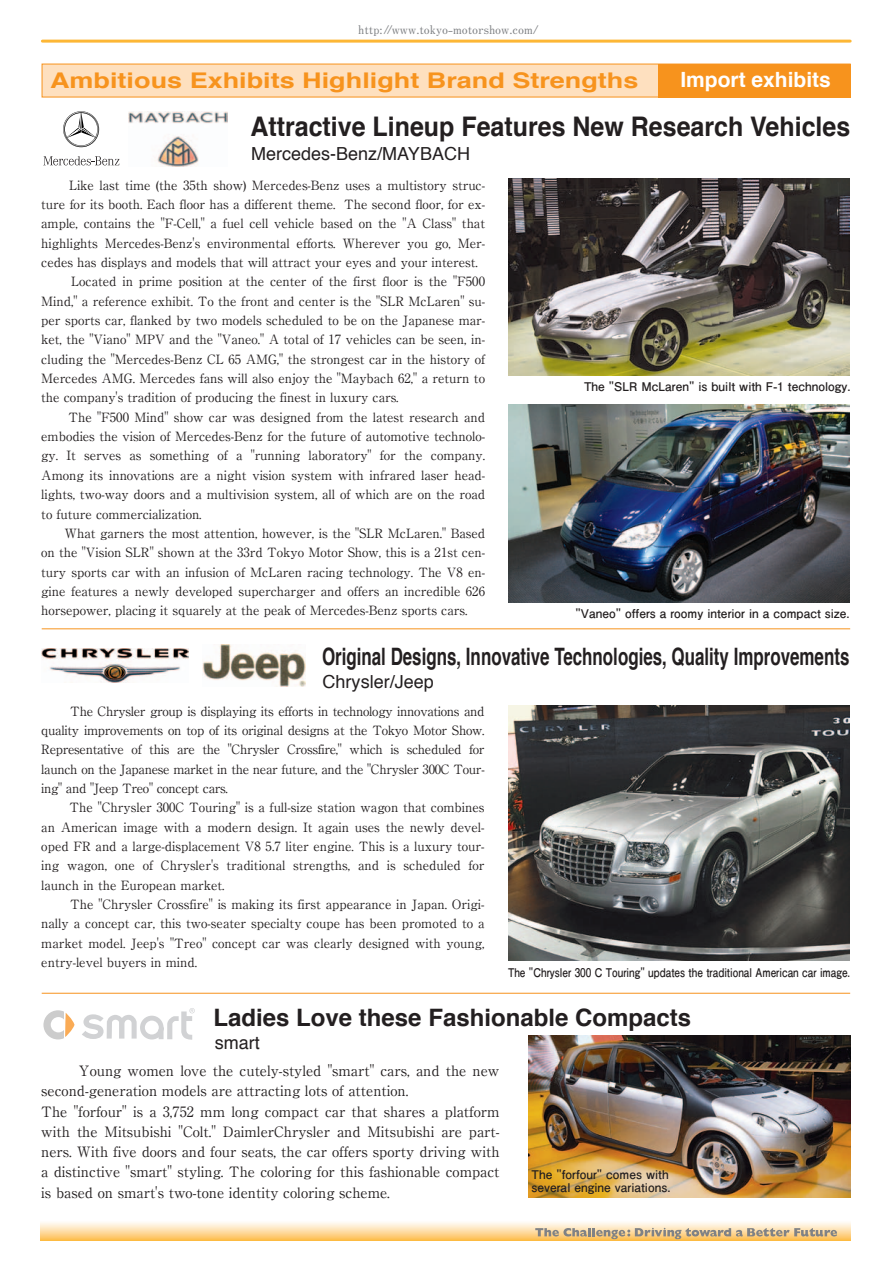
<style>
.page{position:relative;width:893px;height:1263px;background:#fff}
.page>*{position:absolute;margin:0;border:0;box-sizing:border-box;transform-origin:0 0}
.t1{font:700 27px "Helvetica";color:#231f20;scale:.92 1}
.t2{font:700 24px "Helvetica";color:#231f20;scale:.7 1}
.t3{font:700 24px "Helvetica";color:#231f20}
.t4{font:700 21.6px "Helvetica";color:#f7931d;scale:1.25 1}
.t5{font:700 21px "Helvetica";color:#fff}
.t6{font:18px "Helvetica";color:#231f20}
.t7{font:14.25px/20.2px "Ryumin Pro";color:#231f20}
.t8{font:12.75px/19.4px "Ryumin Pro";color:#231f20;text-align:justify}
.t9{font:700 12px/13.5px "Futo Go B101 Pro";color:#231f20}
.t10{font:700 12px "Futo Go B101 Pro";color:#231f20;scale:.84 1}
.t11{font:700 12px "Futo Min A101 Pro";color:#808285}
</style>
<div class="page">
<div style="left:42px;top:64px;width:808px;height:33px;background:#fee0bf"></div>
<div style="left:658px;top:64px;width:192px;height:33px;background:#f7931d"></div>
<div style="left:40px;top:1219px;width:810px;height:22px;background:linear-gradient(to bottom,#feffff,#fec057)"></div>
<hr style="left:42px;top:40px;width:808px;height:3px;background:#fdb735">
<svg style="left:535px;top:1228px;width:302px;height:11px;background:#ceb589"></svg>
<hr style="left:42px;top:628px;width:808px;height:1px;background:#f7931d">
<hr style="left:42px;top:993px;width:808px;height:1px;background:#f7931d">
<svg style="left:43px;top:156px;width:77px;height:9px"></svg>
<svg style="left:63px;top:111px;width:36px;height:36px"></svg>
<img style="left:203px;top:645px;width:102px;height:41px">
<img style="left:129px;top:111px;width:98px;height:56px">
<img style="left:508px;top:178px;width:341px;height:198px">
<img style="left:508px;top:405px;width:341px;height:197px">
<img style="left:508px;top:705px;width:341px;height:255px">
<img style="left:529px;top:1036px;width:321px;height:161px">
<img style="left:42px;top:648px;width:147px;height:35px">
<svg style="left:43px;top:1010px;width:31px;height:29px"></svg>
<svg style="left:82px;top:1008px;width:113px;height:32px"></svg>
<p class="t11" style="left:358px;top:20px;width:182px">http://www.tokyo-motorshow.com/</p>
<h3 class="t4" style="left:50px;top:65px;width:472px">Ambitious Exhibits Highlight Brand Strengths</h3>
<h1 class="t1" style="left:250px;top:108px;width:653px">Attractive Lineup Features New Research Vehicles</h1>
<h3 class="t6" style="left:251px;top:142px;width:220px">Mercedes-Benz/MAYBACH</h3>
<h3 class="t5" style="left:680px;top:66px;width:152px">Import exhibits</h3>
<p class="t8" style="left:69px;top:174px;width:417px">Like last time (the 35th show) Mercedes-Benz uses a multistory struc-</p>
<p class="t8" style="left:41px;top:194px;width:445px">ture for its booth. Each floor has a different theme. The second floor, for ex-</p>
<p class="t8" style="left:41px;top:213px;width:445px">ample, contains the "F-Cell," a fuel cell vehicle based on the "A Class" that</p>
<p class="t8" style="left:41px;top:232px;width:445px">highlights Mercedes-Benz's environmental efforts. Wherever you go, Mer-</p>
<p class="t8" style="left:41px;top:252px;width:438px">cedes has displays and models that will attract your eyes and your interest.</p>
<p class="t8" style="left:71px;top:271px;width:415px">Located in prime position at the center of the first floor is the "F500</p>
<p class="t8" style="left:41px;top:290px;width:445px">Mind," a reference exhibit. To the front and center is the "SLR McLaren" su-</p>
<p class="t8" style="left:41px;top:310px;width:445px">per sports car, flanked by two models scheduled to be on the Japanese mar-</p>
<p class="t8" style="left:41px;top:329px;width:445px">ket, the "Viano" MPV and the "Vaneo." A total of 17 vehicles can be seen, in-</p>
<p class="t8" style="left:41px;top:348px;width:445px">cluding the "Mercedes-Benz CL 65 AMG," the strongest car in the history of</p>
<p class="t8" style="left:41px;top:368px;width:445px">Mercedes AMG. Mercedes fans will also enjoy the "Maybach 62," a return to</p>
<p class="t8" style="left:41px;top:387px;width:359px">the company's tradition of producing the finest in luxury cars.</p>
<p class="t8" style="left:68px;top:406px;width:418px">The "F500 Mind" show car was designed from the latest research and</p>
<p class="t8" style="left:41px;top:426px;width:445px">embodies the vision of Mercedes-Benz for the future of automotive technolo-</p>
<p class="t8" style="left:41px;top:445px;width:445px">gy. It serves as something of a "running laboratory" for the company.</p>
<p class="t8" style="left:41px;top:465px;width:445px">Among its innovations are a night vision system with infrared laser head-</p>
<p class="t8" style="left:41px;top:484px;width:445px">lights, two-way doors and a multivision system, all of which are on the road</p>
<p class="t8" style="left:41px;top:503px;width:162px">to future commercialization.</p>
<p class="t8" style="left:64px;top:523px;width:422px">What garners the most attention, however, is the "SLR McLaren." Based</p>
<p class="t8" style="left:41px;top:542px;width:445px">on the "Vision SLR" shown at the 33rd Tokyo Motor Show, this is a 21st cen-</p>
<p class="t8" style="left:41px;top:561px;width:445px">tury sports car with an infusion of McLaren racing technology. The V8 en-</p>
<p class="t8" style="left:41px;top:581px;width:445px">gine features a newly developed supercharger and offers an incredible 626</p>
<p class="t8" style="left:41px;top:600px;width:427px">horsepower, placing it squarely at the peak of Mercedes-Benz sports cars.</p>
<p class="t9" style="left:584px;top:378px;width:268px">The "SLR McLaren" is built with F-1 technology.</p>
<p class="t9" style="left:575px;top:606px;width:276px">"Vaneo" offers a roomy interior in a compact size.</p>
<h2 class="t2" style="left:322px;top:640px;width:755px">Original Designs, Innovative Technologies, Quality Improvements</h2>
<h3 class="t6" style="left:322px;top:669px;width:113px">Chrysler/Jeep</h3>
<p class="t8" style="left:41px;top:700px;width:445px;text-indent:29px">The Chrysler group is displaying its efforts in technology innovations and quality improvements on top of its original designs at the Tokyo Motor Show.<br>Representative of this are the "Chrysler Crossfire," which is scheduled for launch on the Japanese market in the near future, and the "Chrysler 300C Tour&shy;ing" and "Jeep Treo" concept cars.</p>
<p class="t8" style="left:41px;top:797px;width:445px;text-indent:28px">The "Chrysler 300C Touring" is a full-size station wagon that combines an American image with a modern design. It again uses the newly devel&shy;oped FR and a large-displacement V8 5.7 liter engine. This is a luxury tour&shy;ing wagon, one of Chrysler's traditional strengths, and is scheduled for launch in the European market.</p>
<p class="t8" style="left:41px;top:894px;width:445px;text-indent:29px">The "Chrysler Crossfire" is making its first appearance in Japan. Origi&shy;nally a concept car, this two-seater specialty coupe has been promoted to a market model. Jeep's "Treo" concept car was clearly designed with young, entry-level buyers in mind.</p>
<p class="t10" style="left:508px;top:963px;width:409px">The "Chrysler 300 C Touring" updates the traditional American car image.</p>
<h2 class="t3" style="left:213px;top:1001px;width:479px">Ladies Love these Fashionable Compacts</h2>
<h3 class="t6" style="left:215px;top:1030px;width:46px">smart</h3>
<p class="t7" style="left:41px;top:1060px;width:460px;text-indent:38px">Young women love the cutely-styled "smart" cars, and the new second-generation models are attracting lots of attention.<br>The "forfour" is a 3,752 mm long compact car that shares a platform with the Mitsubishi "Colt." DaimlerChrysler and Mitsubishi are part&shy;ners. With five doors and four seats, the car offers sporty driving with a distinctive "smart" styling. The coloring for this fashionable compact is based on smart's two-tone identity coloring scheme.</p>
<p class="t9" style="left:531px;top:1166px;width:140px">The "forfour" comes with several engine variations.</p>
</div>
